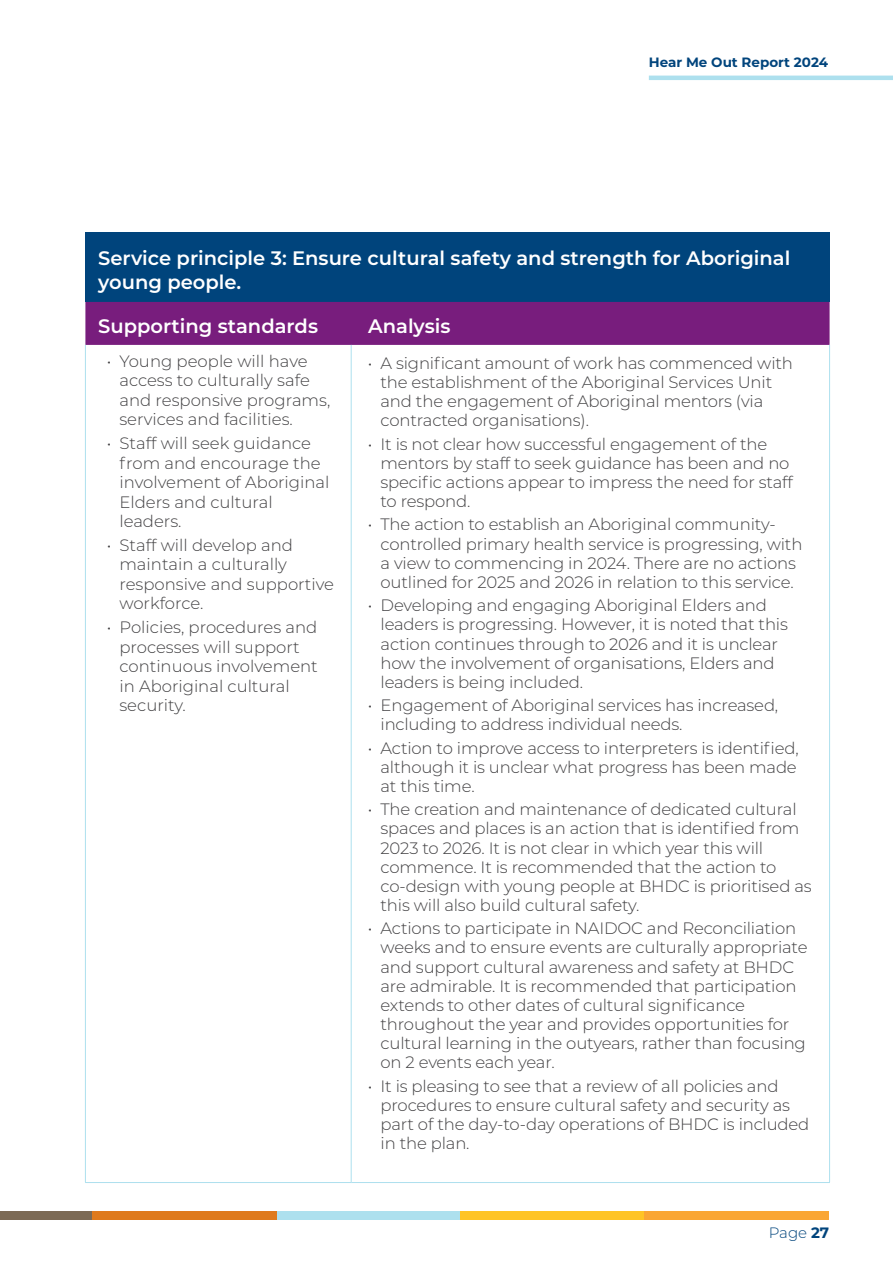
<style>
.page{position:relative;width:893px;height:1263px;background:#fff}
.page>*{position:absolute;margin:0;border:0;box-sizing:border-box;transform-origin:0 0}
.Table_headings{font:600 19.5px/23.4px "Montserrat";color:#fff}
.t1{font:300 16.5px/19px "Montserrat";letter-spacing:-.01em;color:#414042}
.t2{font:300 15px "Montserrat";color:#00447c}
.t3{font:700 13.5px "Montserrat";color:#00447c}
.s1{font-weight:700}
</style>
<div class="page">
<hr style="left:649px;top:76px;width:244px;height:4px;background:#ade0ee">
<div style="left:276px;top:1211px;width:185px;height:9px;background:#ade0ee"></div>
<div style="left:460px;top:1211px;width:185px;height:9px;background:#ffc425"></div>
<div style="left:92px;top:1211px;width:185px;height:9px;background:#df7a1c"></div>
<div style="left:0;top:1211px;width:92px;height:9px;background:#7c6a55"></div>
<div style="left:644px;top:1211px;width:185px;height:9px;background:#faa634"></div>
<div style="left:85px;top:233px;width:745px;height:69px;background:#00447c"></div>
<div style="left:85px;top:302px;width:745px;height:43px;background:#781d7d"></div>
<hr style="left:85px;top:345px;width:1px;height:837px;background:#ade0ee">
<hr style="left:351px;top:345px;width:1px;height:837px;background:#ade0ee">
<hr style="left:829px;top:345px;width:1px;height:837px;background:#ade0ee">
<hr style="left:85px;top:1182px;width:266px;height:1px;background:#ade0ee">
<hr style="left:351px;top:1182px;width:479px;height:1px;background:#ade0ee">
<p class="t3" style="left:649px;top:53px;width:181px">Hear Me Out Report 2024</p>
<p class="Table_headings" style="left:98px;top:246px;width:694px">Service principle 3: Ensure cultural safety and strength for Aboriginal young people.</p>
<p class="Table_headings" style="left:98px;top:313px;width:221px">Supporting standards</p>
<p class="Table_headings" style="left:368px;top:313px;width:84px">Analysis</p>
<p class="t1" style="left:119px;top:351px;width:212px;line-height:19.5px;text-indent:-13px">• Young people will have access to culturally safe and responsive programs, services and facilities.</p>
<p class="t1" style="left:119px;top:433px;width:212px;line-height:19.5px;text-indent:-13px">• Staff will seek guidance from and encourage the involvement of Aboriginal<br>Elders and cultural leaders.</p>
<p class="t1" style="left:119px;top:535px;width:216px;line-height:19.5px;text-indent:-13px">• Staff will develop and maintain a culturally responsive and supportive workforce.</p>
<p class="t1" style="left:119px;top:617px;width:200px;line-height:19.5px;text-indent:-13px">• Policies, procedures and processes will support continuous involvement in Aboriginal cultural security.</p>
<p class="t1" style="left:381px;top:353px;width:414px;text-indent:-13px">• A significant amount of work has commenced with the establishment of the Aboriginal Services Unit and the engagement of Aboriginal mentors (via contracted organisations).</p>
<p class="t1" style="left:381px;top:434px;width:414px;text-indent:-13px">• It is not clear how successful engagement of the mentors by staff to seek guidance has been and no specific actions appear to impress the need for staff to respond.</p>
<p class="t1" style="left:381px;top:515px;width:423px;text-indent:-13px">• The action to establish an Aboriginal community&shy;controlled primary health service is progressing, with a view to commencing in 2024. There are no actions outlined for 2025 and 2026 in relation to this service.</p>
<p class="t1" style="left:381px;top:595px;width:409px;text-indent:-13px">• Developing and engaging Aboriginal Elders and leaders is progressing. However, it is noted that this action continues through to 2026 and it is unclear how the involvement of organisations, Elders and leaders is being included.</p>
<p class="t1" style="left:381px;top:695px;width:399px;text-indent:-13px">• Engagement of Aboriginal services has increased, including to address individual needs.</p>
<p class="t1" style="left:381px;top:738px;width:420px;text-align:justify;text-indent:-13px">• Action to improve access to interpreters is identified, although it is unclear what progress has been made at this time.</p>
<p class="t1" style="left:381px;top:799px;width:433px;text-indent:-13px">• The creation and maintenance of dedicated cultural spaces and places is an action that is identified from 2023 to 2026. It is not clear in which year this will commence. It is recommended that the action to co-design with young people at BHDC is prioritised as this will also build cultural safety.</p>
<p class="t1" style="left:381px;top:918px;width:428px;text-indent:-13px">• Actions to participate in NAIDOC and Reconciliation weeks and to ensure events are culturally appropriate and support cultural awareness and safety at BHDC are admirable. It is recommended that participation extends to other dates of cultural significance throughout the year and provides opportunities for cultural learning in the outyears, rather than focusing on 2 events each year.</p>
<p class="t1" style="left:381px;top:1076px;width:430px;text-indent:-13px">• It is pleasing to see that a review of all policies and procedures to ensure cultural safety and security as part of the day-to-day operations of BHDC is included in the plan.</p>
<p class="t2" style="left:769px;top:1223px;width:62px">Page <span class="s1">27</span></p>
</div>
